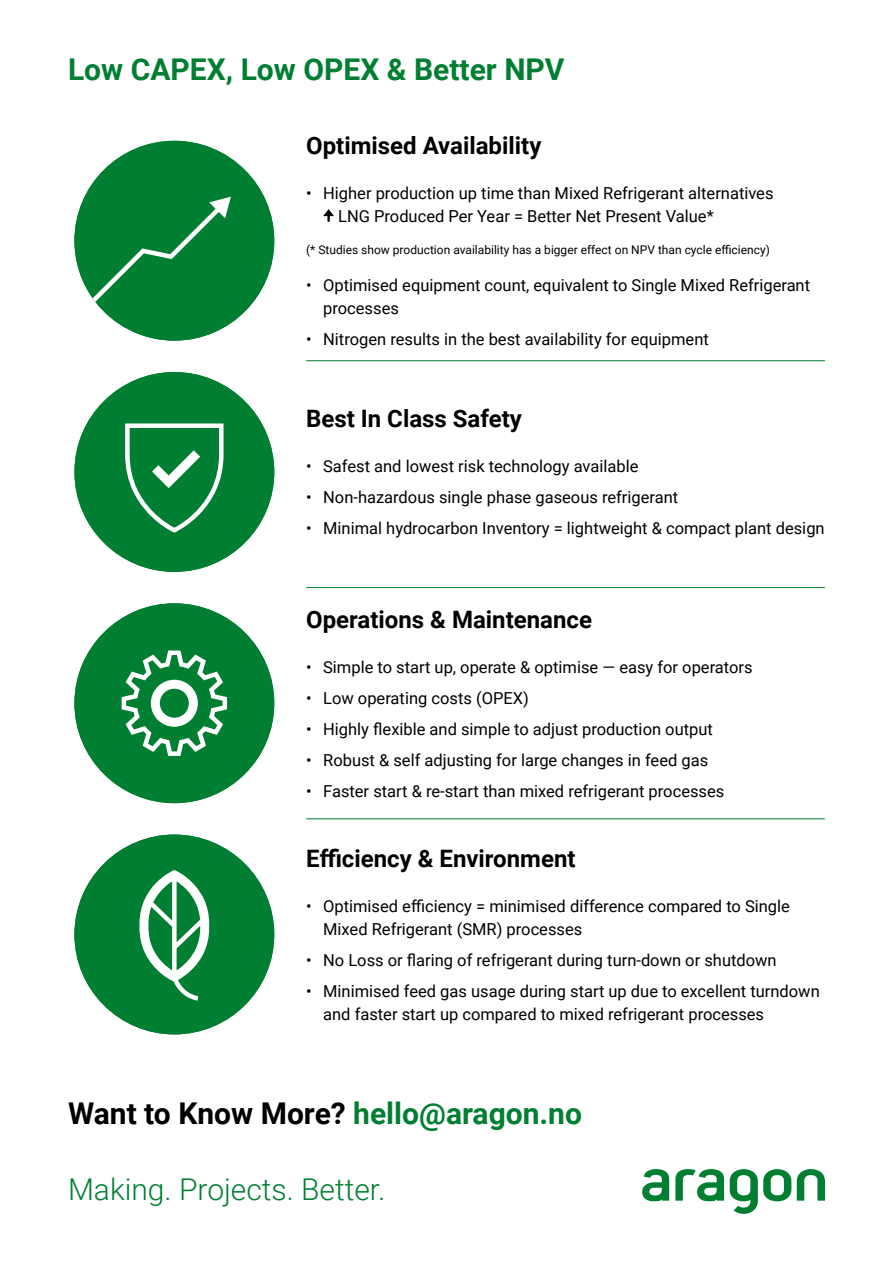
<style>
.page{position:relative;width:893px;height:1263px;background:#fff}
.page>*{position:absolute;margin:0;border:0;box-sizing:border-box;transform-origin:0 0}
.t1{font:700 30px "Roboto";color:#000}
.t2{font:700 30px "Roboto";color:#007e31}
.t3{font:300 30px "Roboto";color:#007e31}
.t4{font:700 24px "Roboto";color:#000}
.t5{font:16.5px/22.5px "Roboto";color:#000}
.t6{font:12px "Roboto";color:#000}
.s1{color:#007e31}
</style>
<div class="page">
<svg style="left:797px;top:1169px;width:28px;height:31px"></svg>
<svg style="left:730px;top:1169px;width:61px;height:45px"></svg>
<svg style="left:675px;top:1169px;width:49px;height:32px"></svg>
<svg style="left:642px;top:1169px;width:27px;height:32px"></svg>
<svg style="left:323px;top:209px;width:11px;height:13px"></svg>
<hr style="left:306px;top:360px;width:519px;height:1px;background:#007e31">
<hr style="left:306px;top:587px;width:519px;height:1px;background:#007e31">
<hr style="left:306px;top:818px;width:519px;height:1px;background:#007e31">
<svg style="left:74px;top:141px;width:200px;height:200px"></svg>
<svg style="left:74px;top:372px;width:200px;height:200px"></svg>
<svg style="left:74px;top:603px;width:200px;height:200px"></svg>
<svg style="left:74px;top:834px;width:200px;height:200px"></svg>
<h1 class="t2" style="left:68px;top:48px;width:498px">Low CAPEX, Low OPEX &amp; Better NPV</h1>
<h2 class="t4" style="left:306px;top:129px;width:237px">Optimised Availability</h2>
<p class="t5" style="left:338px;top:182px;width:437px;text-indent:-32px">• Higher production up time than Mixed Refrigerant alternatives<br>LNG Produced Per Year = Better Net Present Value*</p>
<p class="t6" style="left:306px;top:241px;width:465px">(* Studies show production availability has a bigger effect on NPV than cycle efficiency)</p>
<p class="t5" style="left:323px;top:274px;width:488px;text-indent:-17px">• Optimised equipment count, equivalent to Single Mixed Refrigerant processes</p>
<p class="t5" style="left:306px;top:327px;width:404px">• Nitrogen results in the best availability for equipment</p>
<h2 class="t4" style="left:306px;top:402px;width:217px">Best In Class Safety</h2>
<p class="t5" style="left:306px;top:455px;width:334px">• Safest and lowest risk technology available</p>
<p class="t5" style="left:306px;top:486px;width:374px">• Non-hazardous single phase gaseous refrigerant</p>
<p class="t5" style="left:306px;top:517px;width:520px">• Minimal hydrocarbon Inventory = lightweight &amp; compact plant design</p>
<h2 class="t4" style="left:306px;top:602px;width:287px">Operations &amp; Maintenance</h2>
<p class="t5" style="left:306px;top:655px;width:448px">• Simple to start up, operate &amp; optimise — easy for operators</p>
<p class="t5" style="left:306px;top:686px;width:224px">• Low operating costs (OPEX)</p>
<p class="t5" style="left:306px;top:717px;width:408px">• Highly flexible and simple to adjust production output</p>
<p class="t5" style="left:306px;top:748px;width:404px">• Robust &amp; self adjusting for large changes in feed gas</p>
<p class="t5" style="left:306px;top:779px;width:420px">• Faster start &amp; re-start than mixed refrigerant processes</p>
<h2 class="t4" style="left:306px;top:842px;width:271px">Efficiency &amp; Environment</h2>
<p class="t5" style="left:323px;top:895px;width:468px;text-indent:-17px">• Optimised efficiency = minimised difference compared to Single<br>Mixed Refrigerant (SMR) processes</p>
<p class="t5" style="left:306px;top:948px;width:472px">• No Loss or flaring of refrigerant during turn-down or shutdown</p>
<p class="t5" style="left:323px;top:979px;width:498px;text-indent:-17px">• Minimised feed gas usage during start up due to excellent turndown and faster start up compared to mixed refrigerant processes</p>
<h1 class="t1" style="left:68px;top:1092px;width:515px">Want to Know More? <span class="s1">hello@aragon.no</span></h1>
<h1 class="t3" style="left:68px;top:1168px;width:319px">Making. Projects. Better.</h1>
</div>
